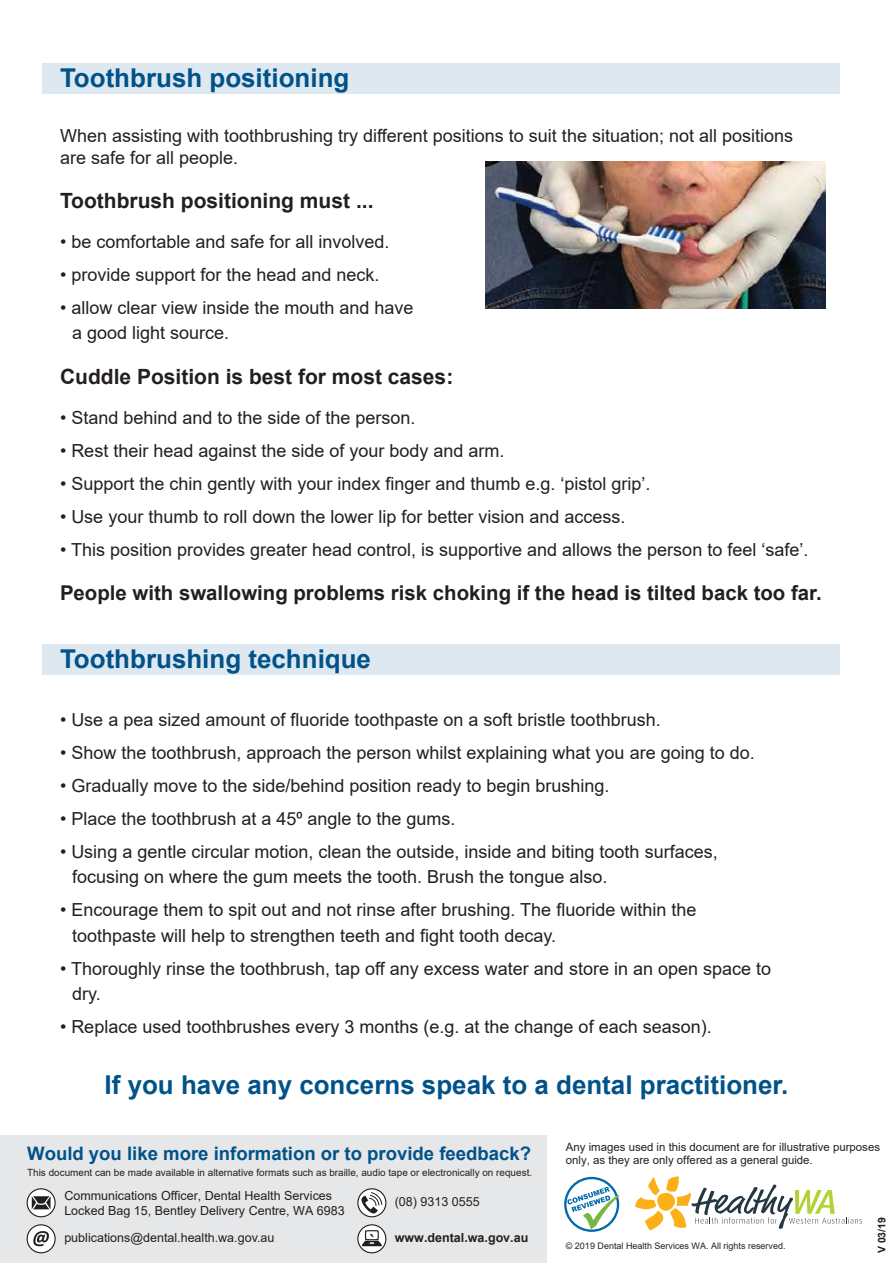
<style>
.page{position:relative;width:893px;height:1263px;background:#fff}
.page>*{position:absolute;margin:0;border:0;box-sizing:border-box;transform-origin:0 0}
.t1{font:700 25.95px "Arial";color:#005289}
.t2{font:700 21px "Arial";color:#231f20}
.t3{font:700 20.4px "Arial";color:#231f20}
.t4{font:700 18.6px "Arial";color:#005289}
.t5{font:18px/25.5px "Arial";color:#231f20}
.t6{font:12.45px/15.3px "Arial";color:#231f20}
.t7{font:700 12.45px "Arial";color:#231f20}
.t8{font:11.4px/13.5px "Arial";color:#231f20}
.t9{font:700 10.5px "Arial";color:#231f20}
.t10{font:9.9px "Arial";color:#231f20}
.t11{font:9px "Arial";color:#231f20}
</style>
<div class="page">
<div style="left:42px;top:63px;width:797px;height:30px;background:#dee8f0"></div>
<div style="left:42px;top:645px;width:797px;height:30px;background:#dee8f0"></div>
<img style="left:486px;top:162px;width:339px;height:147px">
<div style="left:0;top:1136px;width:547px;height:127px;background:#e6e7e8"></div>
<div style="left:564px;top:1177px;width:55px;height:55px;border:2px solid #0069aa;border-radius:50%"></div>
<svg style="left:567px;top:1187px;width:52px;height:42px"></svg>
<svg style="left:635px;top:1176px;width:227px;height:54px"></svg>
<svg style="left:358px;top:1225px;width:28px;height:28px"></svg>
<div style="left:357px;top:1224px;width:29px;height:29px;border:1px solid #231f20;border-radius:50%"></div>
<svg style="left:362px;top:1230px;width:20px;height:16px"></svg>
<svg style="left:27px;top:1225px;width:28px;height:28px"></svg>
<div style="left:27px;top:1224px;width:29px;height:29px;border:1px solid #231f20;border-radius:50%"></div>
<svg style="left:27px;top:1189px;width:28px;height:28px"></svg>
<div style="left:27px;top:1188px;width:29px;height:29px;border:1px solid #231f20;border-radius:50%"></div>
<svg style="left:30px;top:1196px;width:23px;height:54px"></svg>
<svg style="left:358px;top:1189px;width:28px;height:28px"></svg>
<div style="left:357px;top:1188px;width:29px;height:29px;border:1px solid #231f20;border-radius:50%"></div>
<svg style="left:361px;top:1192px;width:21px;height:21px"></svg>
<h1 class="t1" style="left:60px;top:59px;width:291px">Toothbrush positioning</h1>
<p class="t5" style="left:60px;top:124px;width:735px;line-height:22.5px">When assisting with toothbrushing try different positions to suit the situation; not all positions are safe for all people.</p>
<p class="t2" style="left:60px;top:186px;width:315px">Toothbrush positioning must ...</p>
<p class="t5" style="left:60px;top:229px;width:331px">• be comfortable and safe for all involved.</p>
<p class="t5" style="left:60px;top:262px;width:321px">• provide support for the head and neck.</p>
<p class="t5" style="left:72px;top:295px;width:343px;text-indent:-12px">• allow clear view inside the mouth and have a good light source.</p>
<p class="t2" style="left:60px;top:362px;width:395px">Cuddle Position is best for most cases:</p>
<p class="t5" style="left:60px;top:405px;width:357px">• Stand behind and to the side of the person.</p>
<p class="t5" style="left:60px;top:438px;width:446px">• Rest their head against the side of your body and arm.</p>
<p class="t5" style="left:60px;top:471px;width:592px">• Support the chin gently with your index finger and thumb e.g. ‘pistol grip’.</p>
<p class="t5" style="left:60px;top:504px;width:567px">• Use your thumb to roll down the lower lip for better vision and access.</p>
<p class="t5" style="left:60px;top:537px;width:750px">• This position provides greater head control, is supportive and allows the person to feel ‘safe’.</p>
<p class="t3" style="left:60px;top:578px;width:763px">People with swallowing problems risk choking if the head is tilted back too far.</p>
<h1 class="t1" style="left:60px;top:641px;width:312px">Toothbrushing technique</h1>
<p class="t5" style="left:60px;top:707px;width:602px">• Use a pea sized amount of fluoride toothpaste on a soft bristle toothbrush.</p>
<p class="t5" style="left:60px;top:740px;width:696px">• Show the toothbrush, approach the person whilst explaining what you are going to do.</p>
<p class="t5" style="left:60px;top:773px;width:551px">• Gradually move to the side/behind position ready to begin brushing.</p>
<p class="t5" style="left:60px;top:806px;width:397px">• Place the toothbrush at a 45⁰ angle to the gums.</p>
<p class="t5" style="left:72px;top:839px;width:647px;text-indent:-12px">• Using a gentle circular motion, clean the outside, inside and biting tooth surfaces, focusing on where the gum meets the tooth. Brush the tongue also.</p>
<p class="t5" style="left:72px;top:897px;width:626px;text-indent:-12px">• Encourage them to spit out and not rinse after brushing. The fluoride within the toothpaste will help to strengthen teeth and fight tooth decay.</p>
<p class="t5" style="left:72px;top:956px;width:701px;text-indent:-12px">• Thoroughly rinse the toothbrush, tap off any excess water and store in an open space to dry.</p>
<p class="t5" style="left:60px;top:1014px;width:653px">• Replace used toothbrushes every 3 months (e.g. at the change of each season).</p>
<h1 class="t1" style="left:105px;top:1067px;width:685px">If you have any concerns speak to a dental practitioner.</h1>
<p class="t4" style="left:27px;top:1140px;width:506px">Would you like more information or to provide feedback?</p>
<p class="t10" style="left:27px;top:1166px;width:506px">This document can be made available in alternative formats such as braille, audio tape or electronically on request.</p>
<p class="t6" style="left:64px;top:1188px;width:282px">Communications Officer, Dental Health Services<br>Locked Bag 15, Bentley Delivery Centre, WA 6983</p>
<p class="t6" style="left:64px;top:1230px;width:212px">publications@dental.health.wa.gov.au</p>
<p class="t6" style="left:395px;top:1194px;width:86px">(08) 9313 0555</p>
<p class="t7" style="left:395px;top:1229px;width:135px">www.dental.wa.gov.au</p>
<p class="t8" style="left:566px;top:1140px;width:316px">Any images used in this document are for illustrative purposes only, as they are only offered as a general guide.</p>
<p class="t11" style="left:566px;top:1239px;width:221px">© 2019 Dental Health Services WA. All rights reserved.</p>
<p class="t9" style="left:874px;top:1253px;width:38px;rotate:-90deg">V 03/19</p>
</div>
